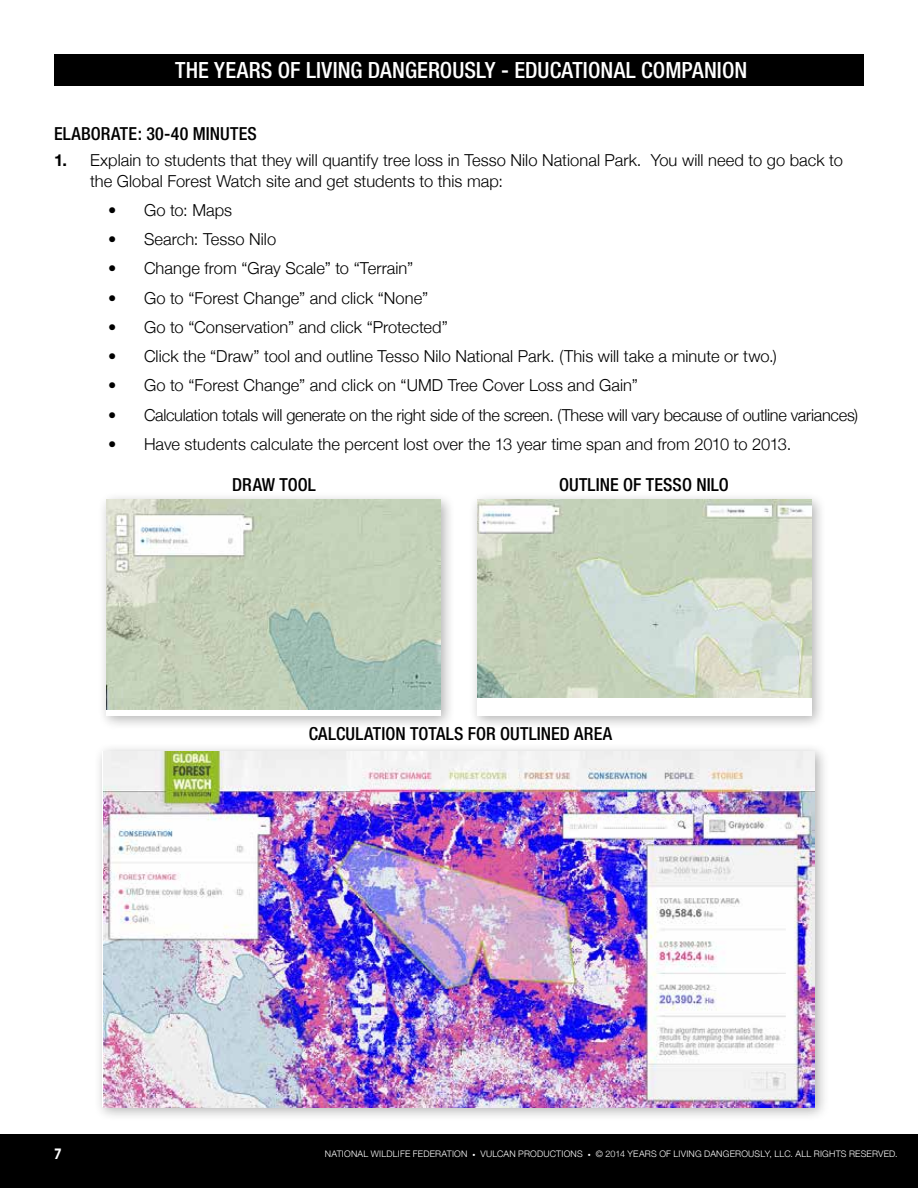
<style>
.page{position:relative;width:918px;height:1188px;background:#fff}
.page>*{position:absolute;margin:0;border:0;box-sizing:border-box;transform-origin:0 0}
.t1{font:500 condensed 22.35px "Helvetica Neue";color:#fff}
.t2{font:500 condensed 18px "Helvetica Neue";letter-spacing:.005em;color:#000}
.t3{font:300 16.5px/21px "Helvetica Neue";color:#000}
.t4{font:700 15px "Gotham";color:#fff;scale:.8 1}
.t5{font:300 9px "Helvetica Neue";letter-spacing:.02em;color:#fff}
.s1{font-weight:700}
.s2{font-size:6px}
</style>
<div class="page">
<div style="left:54px;top:54px;width:810px;height:32px;background:#000"></div>
<div style="left:0;top:1134px;width:918px;height:54px;background:#000"></div>
<div style="left:94px;top:743px;width:736px;height:379px;background:#000;opacity:.3"></div>
<img style="left:103px;top:752px;width:712px;height:355px">
<div style="left:98px;top:491px;width:358px;height:239px;background:#000;opacity:.3"></div>
<div style="left:106px;top:500px;width:335px;height:216px;background:#fff"></div>
<img style="left:106px;top:500px;width:335px;height:210px">
<div style="left:469px;top:491px;width:358px;height:239px;background:#000;opacity:.3"></div>
<div style="left:477px;top:500px;width:335px;height:216px;background:#fff"></div>
<img style="left:477px;top:500px;width:335px;height:197px">
<h1 class="t1" style="left:175px;top:56px;width:574px">THE YEARS OF LIVING DANGEROUSLY - EDUCATIONAL COMPANION</h1>
<p class="t2" style="left:54px;top:123px;width:204px">ELABORATE: 30-40 MINUTES</p>
<p class="t3" style="left:90px;top:149px;width:754px;text-indent:-36px"><span class="s1">1.</span> Explain to students that they will quantify tree loss in Tesso Nilo National Park. You will need to go back to the Global Forest Watch site and get students to this map:</p>
<p class="t3" style="left:108px;top:199px;width:126px"><span class="s1">•</span> Go to: Maps</p>
<p class="t3" style="left:108px;top:228px;width:170px"><span class="s1">•</span> Search: Tesso Nilo</p>
<p class="t3" style="left:108px;top:258px;width:307px"><span class="s1">•</span> Change from “Gray Scale” to “Terrain”</p>
<p class="t3" style="left:108px;top:287px;width:322px"><span class="s1">•</span> Go to “Forest Change” and click “None”</p>
<p class="t3" style="left:108px;top:316px;width:341px"><span class="s1">•</span> Go to “Conservation” and click “Protected”</p>
<p class="t3" style="left:108px;top:345px;width:670px"><span class="s1">•</span> Click the “Draw” tool and outline Tesso Nilo National Park. (This will take a minute or two.)</p>
<p class="t3" style="left:108px;top:375px;width:531px"><span class="s1">•</span> Go to “Forest Change” and click on “UMD Tree Cover Loss and Gain”</p>
<p class="t3" style="left:108px;top:404px;width:752px"><span class="s1">•</span> Calculation totals will generate on the right side of the screen. (These will vary because of outline variances)</p>
<p class="t3" style="left:108px;top:433px;width:685px"><span class="s1">•</span> Have students calculate the percent lost over the 13 year time span and from 2010 to 2013.</p>
<p class="t2" style="left:232px;top:474px;width:85px">DRAW TOOL</p>
<p class="t2" style="left:559px;top:474px;width:171px">OUTLINE OF TESSO NILO</p>
<p class="t2" style="left:309px;top:723px;width:305px">CALCULATION TOTALS FOR OUTLINED AREA</p>
<p class="t4" style="left:54px;top:1145px;width:11px">7</p>
<p class="t5" style="left:325px;top:1148px;width:574px">NATIONAL WILDLIFE FEDERATION <span class="s2">•</span> VULCAN PRODUCTIONS <span class="s2">•</span> © 2014 YEARS OF LIVING DANGEROUSLY, LLC. ALL RIGHTS RESERVED.</p>
</div>
